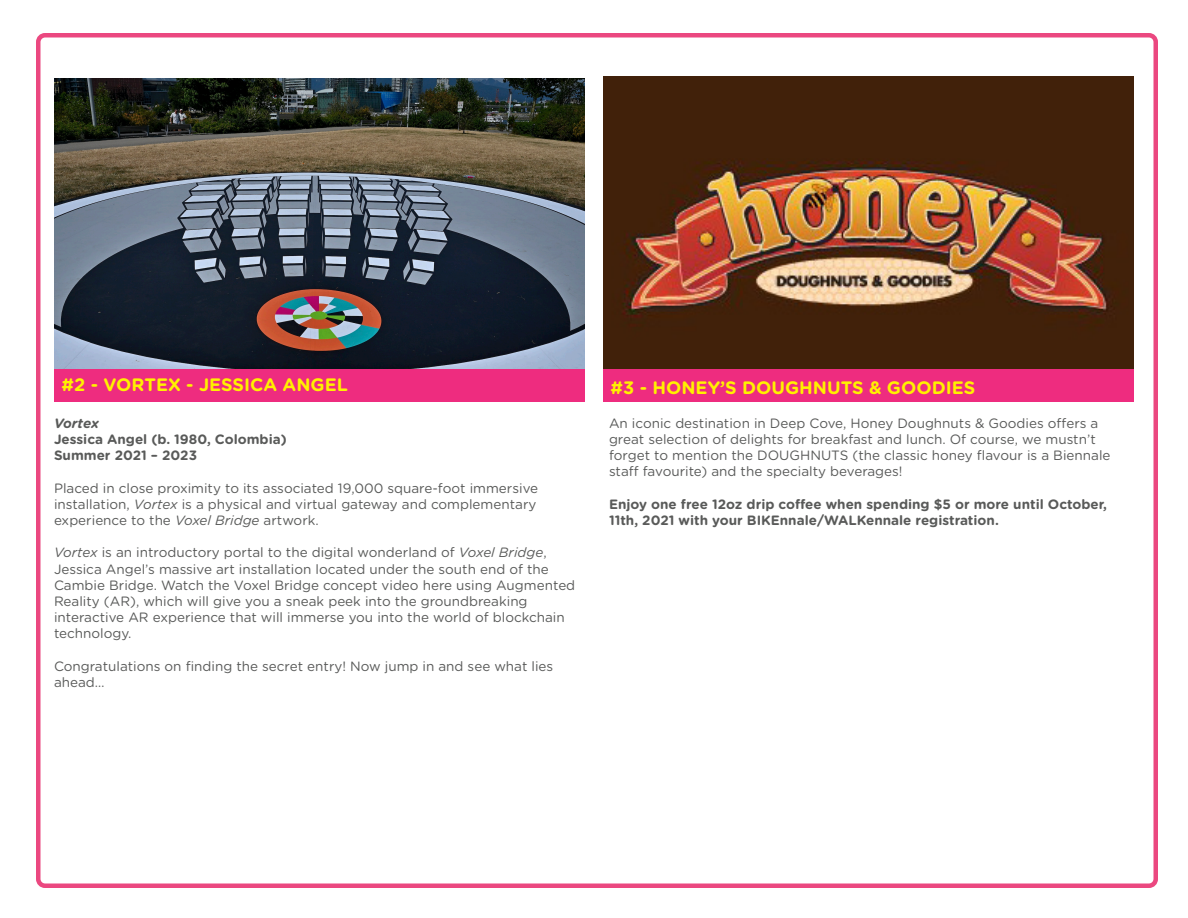
<style>
.page{position:relative;width:1188px;height:918px;background:#fff}
.page>*{position:absolute;margin:0;border:0;box-sizing:border-box;transform-origin:0 0}
.t1{font:700 18px "Gotham Rounded";color:#fff100}
.Paragraph_Style_1{font:13.5px/16.2px "Gotham Rounded";color:#595a59}
.Paragraph_Style_1-2{font:700 13.5px/16.2px "Gotham Rounded";color:#595a59}
.Paragraph_Style_1-3{font:italic 700 13.5px "Gotham Rounded";letter-spacing:-.01em;color:#595a59}
.s1{font-style:italic}
</style>
<div class="page">
<div style="left:36px;top:33px;width:1122px;height:855px;border:4px solid #eb4880;border-radius:7px"></div>
<img style="left:603px;top:76px;width:531px;height:293px">
<div style="left:54px;top:369px;width:531px;height:33px;background:#ee2c7f"></div>
<div style="left:603px;top:369px;width:531px;height:33px;background:#ee2c7f"></div>
<img style="left:54px;top:78px;width:531px;height:291px">
<p class="t1" style="left:62px;top:371px;width:288px">#2 - VORTEX - JESSICA ANGEL</p>
<p class="t1" style="left:610px;top:374px;width:366px">#3 - HONEY’S DOUGHNUTS &amp; GOODIES</p>
<p class="Paragraph_Style_1-3" style="left:54px;top:413px;width:46px">Vortex</p>
<p class="Paragraph_Style_1-2" style="left:54px;top:431px;width:234px">Jessica Angel (b. 1980, Colombia)</p>
<p class="Paragraph_Style_1-2" style="left:54px;top:447px;width:145px">Summer 2021 – 2023</p>
<p class="Paragraph_Style_1" style="left:54px;top:479px;width:486px">Placed in close proximity to its associated 19,000 square-foot immersive installation, <span class="s1">Vortex</span> is a physical and virtual gateway and complementary experience to the <span class="s1">Voxel Bridge</span> artwork.</p>
<p class="Paragraph_Style_1" style="left:54px;top:544px;width:523px"><span class="s1">Vortex</span> is an introductory portal to the digital wonderland of <span class="s1">Voxel Bridge</span>, Jessica Angel’s massive art installation located under the south end of the Cambie Bridge. Watch the Voxel Bridge concept video here using Augmented Reality (AR), which will give you a sneak peek into the groundbreaking interactive AR experience that will immerse you into the world of blockchain technology.</p>
<p class="Paragraph_Style_1" style="left:54px;top:657px;width:501px">Congratulations on finding the secret entry! Now jump in and see what lies ahead…</p>
<p class="Paragraph_Style_1" style="left:609px;top:414px;width:503px">An iconic destination in Deep Cove, Honey Doughnuts &amp; Goodies offers a great selection of delights for breakfast and lunch. Of course, we mustn’t forget to mention the DOUGHNUTS (the classic honey flavour is a Biennale staff favourite) and the specialty beverages!</p>
<p class="Paragraph_Style_1-2" style="left:609px;top:495px;width:500px">Enjoy one free 12oz drip coffee when spending $5 or more until October,<br>11th, 2021 with your BIKEnnale/WALKennale registration.</p>
</div>
